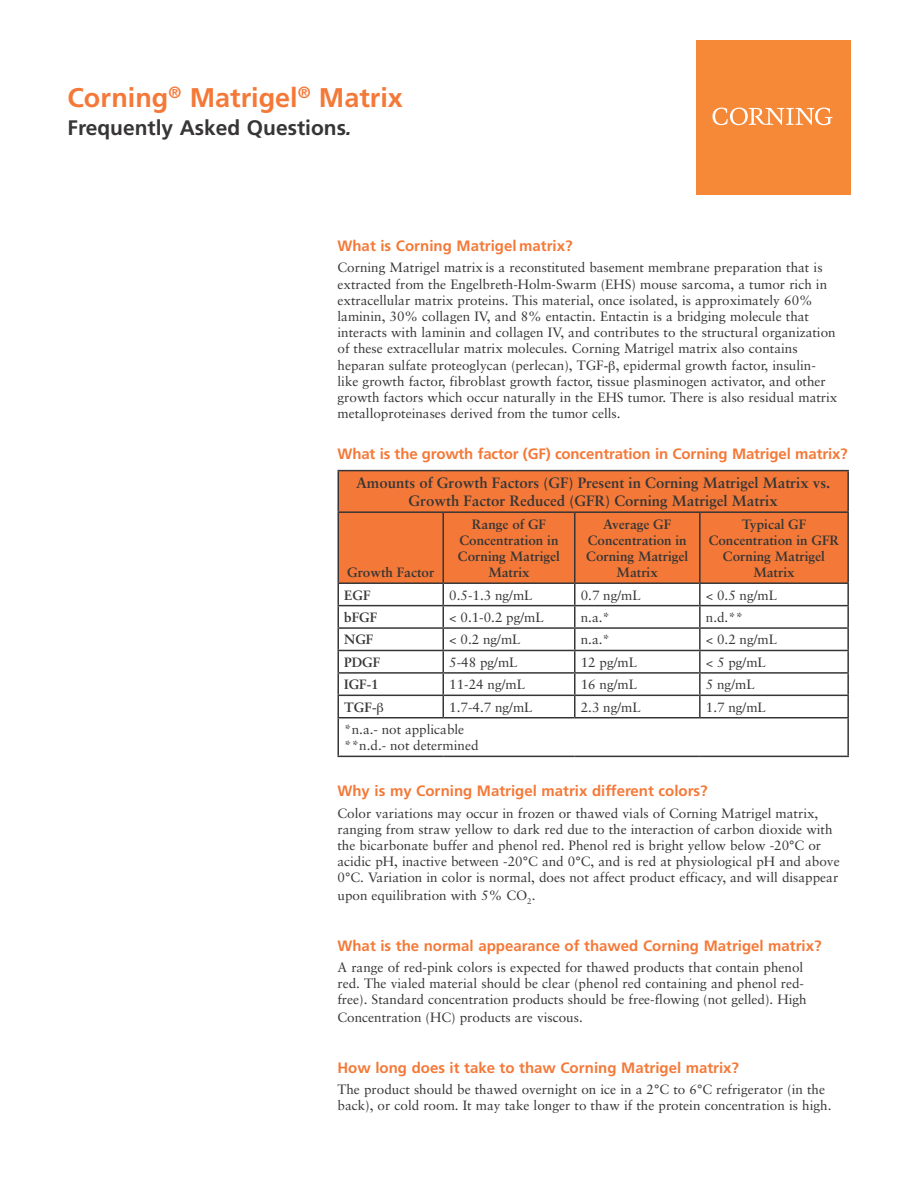
<style>
.page{position:relative;width:918px;height:1188px;background:#fff}
.page>*{position:absolute;margin:0;border:0;box-sizing:border-box;transform-origin:0 0}
.t1{font:700 27px "Frutiger";color:#f47938}
.t2{font:700 21px "Frutiger";color:#373535}
.t3{font:700 15px "Frutiger";color:#f47938}
.t4{font:700 15px/18px "Sabon";color:#373535;text-align:center}
.t5{font:13.5px/16.2px "Sabon";color:#373535}
.t6{font:700 13.5px/16.2px "Sabon";color:#373535;text-align:center}
.s1{font-style:italic}
.s2{font-weight:700}
</style>
<div class="page">
<div style="left:339px;top:471px;width:508px;height:111px;background:#f47938"></div>
<hr style="left:338px;top:470px;width:105px;height:1px;background:#373535">
<hr style="left:338px;top:471px;width:1px;height:40px;background:#373535">
<hr style="left:443px;top:470px;width:132px;height:1px;background:#373535">
<hr style="left:575px;top:470px;width:125px;height:1px;background:#373535">
<hr style="left:700px;top:470px;width:149px;height:1px;background:#373535">
<hr style="left:847px;top:471px;width:2px;height:40px;background:#373535">
<hr style="left:338px;top:511px;width:105px;height:2px;background:#373535">
<hr style="left:338px;top:513px;width:1px;height:69px;background:#373535">
<hr style="left:443px;top:511px;width:132px;height:2px;background:#373535">
<hr style="left:442px;top:513px;width:2px;height:69px;background:#373535">
<hr style="left:575px;top:511px;width:125px;height:2px;background:#373535">
<hr style="left:574px;top:513px;width:1px;height:69px;background:#373535">
<hr style="left:700px;top:511px;width:149px;height:2px;background:#373535">
<hr style="left:699px;top:513px;width:2px;height:69px;background:#373535">
<hr style="left:847px;top:513px;width:2px;height:69px;background:#373535">
<hr style="left:338px;top:582px;width:105px;height:2px;background:#373535">
<hr style="left:443px;top:582px;width:132px;height:2px;background:#373535">
<hr style="left:442px;top:584px;width:2px;height:21px;background:#373535">
<hr style="left:575px;top:582px;width:125px;height:2px;background:#373535">
<hr style="left:700px;top:582px;width:149px;height:2px;background:#373535">
<hr style="left:699px;top:584px;width:2px;height:21px;background:#373535">
<hr style="left:847px;top:584px;width:2px;height:21px;background:#373535">
<hr style="left:338px;top:605px;width:105px;height:1px;background:#373535">
<hr style="left:443px;top:605px;width:132px;height:1px;background:#373535">
<hr style="left:442px;top:606px;width:2px;height:21px;background:#373535">
<hr style="left:575px;top:605px;width:125px;height:1px;background:#373535">
<hr style="left:700px;top:605px;width:149px;height:1px;background:#373535">
<hr style="left:699px;top:606px;width:2px;height:21px;background:#373535">
<hr style="left:847px;top:606px;width:2px;height:21px;background:#373535">
<hr style="left:338px;top:627px;width:105px;height:2px;background:#373535">
<hr style="left:443px;top:627px;width:132px;height:2px;background:#373535">
<hr style="left:442px;top:629px;width:2px;height:21px;background:#373535">
<hr style="left:575px;top:627px;width:125px;height:2px;background:#373535">
<hr style="left:700px;top:627px;width:149px;height:2px;background:#373535">
<hr style="left:699px;top:629px;width:2px;height:21px;background:#373535">
<hr style="left:847px;top:629px;width:2px;height:21px;background:#373535">
<hr style="left:338px;top:650px;width:105px;height:1px;background:#373535">
<hr style="left:443px;top:650px;width:132px;height:1px;background:#373535">
<hr style="left:442px;top:651px;width:2px;height:21px;background:#373535">
<hr style="left:575px;top:650px;width:125px;height:1px;background:#373535">
<hr style="left:700px;top:650px;width:149px;height:1px;background:#373535">
<hr style="left:699px;top:651px;width:2px;height:21px;background:#373535">
<hr style="left:847px;top:651px;width:2px;height:21px;background:#373535">
<hr style="left:338px;top:672px;width:105px;height:2px;background:#373535">
<hr style="left:443px;top:672px;width:132px;height:2px;background:#373535">
<hr style="left:442px;top:674px;width:2px;height:21px;background:#373535">
<hr style="left:575px;top:672px;width:125px;height:2px;background:#373535">
<hr style="left:700px;top:672px;width:149px;height:2px;background:#373535">
<hr style="left:699px;top:674px;width:2px;height:21px;background:#373535">
<hr style="left:847px;top:674px;width:2px;height:21px;background:#373535">
<hr style="left:338px;top:695px;width:105px;height:1px;background:#373535">
<svg style="left:338px;top:584px;width:1px;height:133px"></svg>
<hr style="left:443px;top:695px;width:132px;height:1px;background:#373535">
<hr style="left:442px;top:696px;width:2px;height:21px;background:#373535">
<hr style="left:575px;top:695px;width:125px;height:1px;background:#373535">
<svg style="left:574px;top:584px;width:1px;height:133px"></svg>
<hr style="left:700px;top:695px;width:149px;height:1px;background:#373535">
<hr style="left:699px;top:696px;width:2px;height:21px;background:#373535">
<hr style="left:847px;top:696px;width:2px;height:21px;background:#373535">
<hr style="left:338px;top:717px;width:105px;height:1px;background:#373535">
<hr style="left:338px;top:718px;width:1px;height:38px;background:#373535">
<hr style="left:443px;top:717px;width:132px;height:1px;background:#373535">
<hr style="left:575px;top:717px;width:125px;height:1px;background:#373535">
<hr style="left:700px;top:717px;width:149px;height:1px;background:#373535">
<hr style="left:847px;top:718px;width:2px;height:38px;background:#373535">
<hr style="left:338px;top:756px;width:105px;height:1px;background:#373535">
<hr style="left:443px;top:756px;width:132px;height:1px;background:#373535">
<hr style="left:575px;top:756px;width:125px;height:1px;background:#373535">
<hr style="left:700px;top:756px;width:149px;height:1px;background:#373535">
<div style="left:696px;top:40px;width:154px;height:155px;background:#f68938"></div>
<svg style="left:712px;top:108px;width:121px;height:17px"></svg>
<h1 class="t1" style="left:68px;top:81px;width:337px">Corning<sup>®</sup> Matrigel<sup>®</sup> Matrix</h1>
<h2 class="t2" style="left:68px;top:115px;width:286px">Frequently Asked Questions<span class="s1">.</span></h2>
<p class="t3" style="left:338px;top:237px;width:237px">What is Corning Matrigel matrix?</p>
<p class="t5" style="left:338px;top:260px;width:501px">Corning Matrigel matrix is a reconstituted basement membrane preparation that is extracted from the Engelbreth-Holm-Swarm (EHS) mouse sarcoma, a tumor rich in extracellular matrix proteins. This material, once isolated, is approximately 60% laminin, 30% collagen IV, and 8% entactin. Entactin is a bridging molecule that interacts with laminin and collagen IV, and contributes to the structural organization of these extracellular matrix molecules. Corning Matrigel matrix also contains heparan sulfate proteoglycan (perlecan), TGF<span class="s2">-</span> , epidermal growth factor, insulin&shy;like growth factor, fibroblast growth factor, tissue plasminogen activator, and other growth factors which occur naturally in the EHS tumor. There is also residual matrix metalloproteinases derived from the tumor cells.</p>
<p class="t3" style="left:338px;top:445px;width:512px">What is the growth factor (GF) concentration in Corning Matrigel matrix?</p>
<p class="t4" style="left:356px;top:474px;width:476px">Amounts of Growth Factors (GF) Present in Corning Matrigel Matrix vs.<br>Growth Factor Reduced (GFR) Corning Matrigel Matrix</p>
<p class="t6" style="left:347px;top:564px;width:89px">Growth Factor</p>
<p class="t6" style="left:458px;top:516px;width:104px">Range of GF<br>Concentration in<br>Corning Matrigel<br>Matrix</p>
<p class="t6" style="left:586px;top:516px;width:104px">Average GF<br>Concentration in<br>Corning Matrigel<br>Matrix</p>
<p class="t6" style="left:709px;top:516px;width:132px">Typical GF<br>Concentration in GFR<br>Corning Matrigel<br>Matrix</p>
<p class="t6" style="left:344px;top:587px;width:28px">EGF</p>
<p class="t5" style="left:449px;top:587px;width:85px">0.5-1.3 ng/mL</p>
<p class="t5" style="left:581px;top:587px;width:62px">0.7 ng/mL</p>
<p class="t5" style="left:706px;top:587px;width:73px">&lt; 0.5 ng/mL</p>
<p class="t6" style="left:344px;top:609px;width:35px">bFGF</p>
<p class="t5" style="left:449px;top:609px;width:96px">&lt; 0.1-0.2 pg/mL</p>
<p class="t5" style="left:581px;top:609px;width:31px">n.a.*</p>
<p class="t5" style="left:706px;top:609px;width:39px">n.d.**</p>
<p class="t6" style="left:344px;top:631px;width:31px">NGF</p>
<p class="t5" style="left:449px;top:632px;width:73px">&lt; 0.2 ng/mL</p>
<p class="t5" style="left:581px;top:632px;width:31px">n.a.*</p>
<p class="t5" style="left:706px;top:632px;width:73px">&lt; 0.2 ng/mL</p>
<p class="t6" style="left:344px;top:654px;width:38px">PDGF</p>
<p class="t5" style="left:449px;top:654px;width:70px">5-48 pg/mL</p>
<p class="t5" style="left:581px;top:654px;width:58px">12 pg/mL</p>
<p class="t5" style="left:706px;top:654px;width:62px">&lt; 5 pg/mL</p>
<p class="t6" style="left:344px;top:676px;width:36px">IGF-1</p>
<p class="t5" style="left:449px;top:676px;width:77px">11-24 ng/mL</p>
<p class="t5" style="left:581px;top:676px;width:58px">16 ng/mL</p>
<p class="t5" style="left:706px;top:676px;width:50px">5 ng/mL</p>
<p class="t6" style="left:344px;top:699px;width:34px">TGF-</p>
<p class="t5" style="left:449px;top:699px;width:85px">1.7-4.7 ng/mL</p>
<p class="t5" style="left:581px;top:699px;width:62px">2.3 ng/mL</p>
<p class="t5" style="left:706px;top:699px;width:62px">1.7 ng/mL</p>
<p class="t5" style="left:344px;top:721px;width:136px">*n.a.- not applicable **n.d.- not determined</p>
<p class="t3" style="left:338px;top:782px;width:372px">Why is my Corning Matrigel matrix different colors?</p>
<p class="t5" style="left:338px;top:805px;width:504px">Color variations may occur in frozen or thawed vials of Corning Matrigel matrix, ranging from straw yellow to dark red due to the interaction of carbon dioxide with the bicarbonate buffer and phenol red. Phenol red is bright yellow below -20°C or acidic pH, inactive between -20°C and 0°C, and is red at physiological pH and above 0°C. Variation in color is normal, does not affect product efficacy, and will disappear</p>
<p class="t5" style="left:338px;top:887px;width:200px">upon equilibration with 5% CO<sub>2</sub>.</p>
<p class="t3" style="left:338px;top:937px;width:486px">What is the normal appearance of thawed Corning Matrigel matrix?</p>
<p class="t5" style="left:338px;top:959px;width:471px">A range of red-pink colors is expected for thawed products that contain phenol red. The vialed material should be clear (phenol red containing and phenol red&shy;free). Standard concentration products should be free-flowing (not gelled). High</p>
<p class="t5" style="left:338px;top:1010px;width:247px">Concentration (HC) products are viscous.</p>
<p class="t3" style="left:338px;top:1059px;width:403px">How long does it take to thaw Corning Matrigel matrix?</p>
<p class="t5" style="left:338px;top:1081px;width:495px">The product should be thawed overnight on ice in a 2°C to 6°C refrigerator (in the back), or cold room. It may take longer to thaw if the protein concentration is high.</p>
</div>
